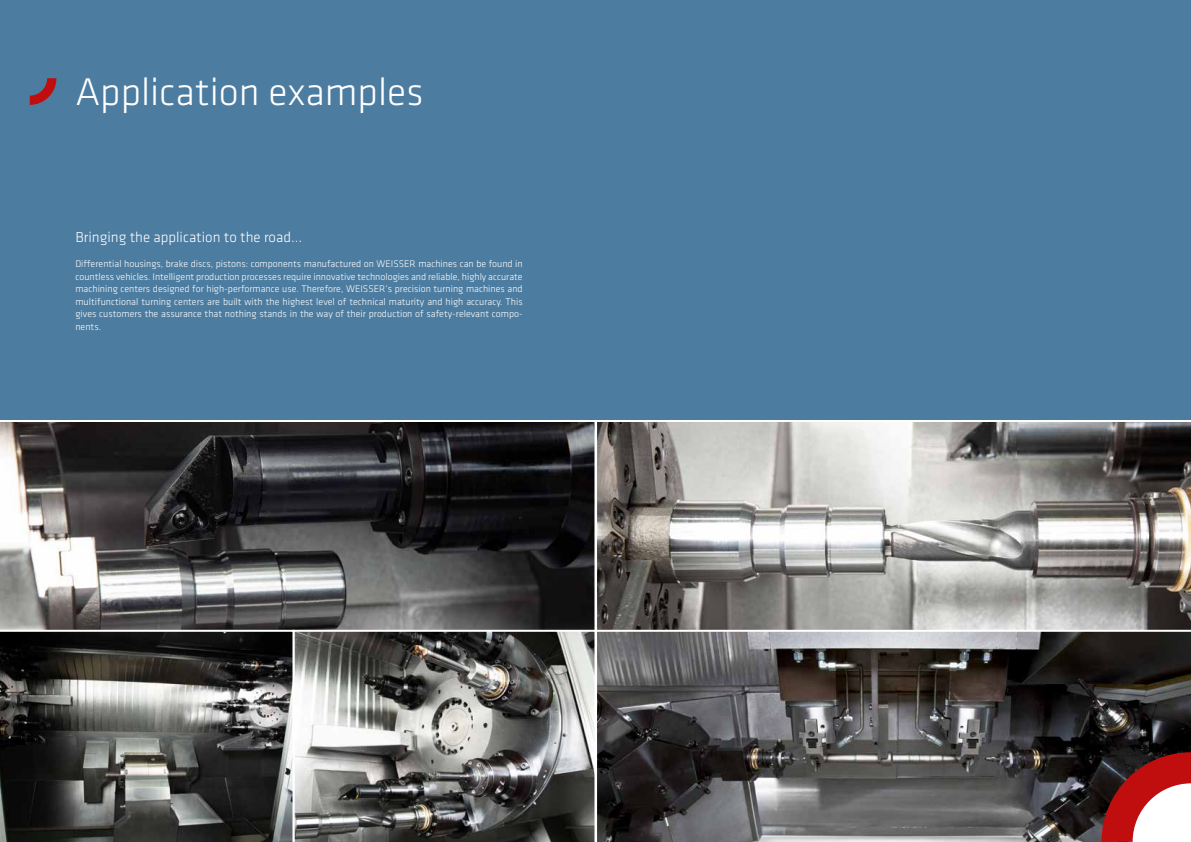
<style>
.page{position:relative;width:1191px;height:842px;background:#fff}
.page>*{position:absolute;margin:0;border:0;box-sizing:border-box;transform-origin:0 0}
.t1{font:300 40px "Klavika";color:#fff}
.t2{font:300 15px "Klavika";color:#fff}
.t3{font:300 10px/12.5px "Klavika";color:#fff;text-align:justify}
</style>
<div class="page">
<div style="left:0;top:0;width:1191px;height:421px;background:#4c7ca0"></div>
<svg style="left:0;top:420px;width:595px;height:210px;background:#4b4a4b"></svg>
<svg style="left:294px;top:631px;width:301px;height:211px;background:#787876"></svg>
<svg style="left:0;top:631px;width:293px;height:211px;background:#4b4b49"></svg>
<svg style="left:595px;top:420px;width:596px;height:210px;background:#9c9a97"></svg>
<svg style="left:597px;top:631px;width:594px;height:211px;background:#504e4e"></svg>
<svg style="left:30px;top:78px;width:26px;height:27px"></svg>
<svg style="left:1101px;top:752px;width:90px;height:90px"></svg>
<h1 class="t1" style="left:75px;top:67px;width:350px">Application examples</h1>
<h2 class="t2" style="left:75px;top:228px;width:228px">Bringing the application to the road...</h2>
<p class="t3" style="left:75px;top:258px;width:449px">Differential housings, brake discs, pistons: components manufactured on WEISSER machines can be found in countless vehicles. Intelligent production processes require innovative technologies and reliable, highly accurate machining centers designed for high-performance use. Therefore, WEISSER‘s precision turning machines and multifunctional turning centers are built with the highest level of technical maturity and high accuracy. This gives customers the assurance that nothing stands in the way of their production of safety-relevant compo&shy;nents.</p>
</div>
